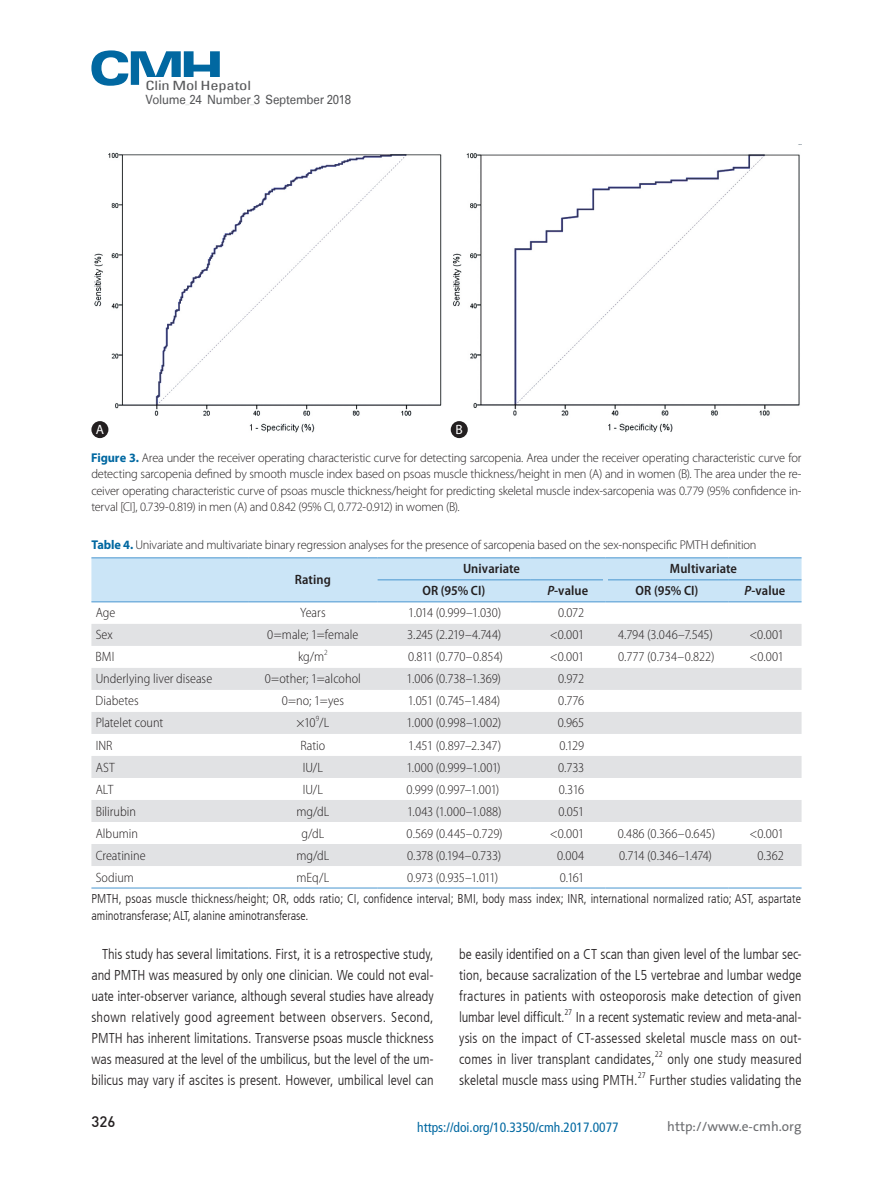
<style>
.page{position:relative;width:893px;height:1191px;background:#fff}
.page>*{position:absolute;margin:0;border:0;box-sizing:border-box;transform-origin:0 0}
.t1{font:15px "Dinmed";color:#231f20}
.t2{font:300 condensed 14.25px/21px "Frutiger LT";letter-spacing:.005em;color:#231f20;text-align:justify}
.t3{font:300 semi-condensed 13.5px "Myriad Pro";color:#231f20}
.t4{font:600 semi-condensed 13.5px "Myriad Pro";letter-spacing:.005em;color:#231f20}
.t5{font:condensed 13.5px "Frutiger LT";color:#0168a1}
.t6{font:300 semi-condensed 13.5px "Myriad Pro";letter-spacing:-.02em;color:#231f20}
.t7{font:13.5px "The Sans";color:#6c6d70}
.t8{font:300 semi-condensed 13.5px "Myriad Pro";letter-spacing:-.04em;color:#231f20}
.t9{font:300 semi-condensed 13.5px "Myriad Pro";letter-spacing:-.03em;color:#231f20}
.t10{font:300 semi-condensed 13.5px "Myriad Pro";letter-spacing:-.025em;color:#231f20}
.t11{font:13.5px "Myriad Pro";color:#fff}
.t12{font:300 12.75px/16.5px "Myriad Pro";letter-spacing:-.02em;color:#231f20;text-align:justify}
.t13{font:300 condensed 12.75px/16.5px "Frutiger LT";letter-spacing:.01em;color:#231f20}
.t14{font:12.75px/14.2px "Univers";letter-spacing:-.02em;color:#57585a;scale:.9 1}
.t15{font:300 condensed 8.25px "Frutiger LT";color:#231f20}
.t16{font:300 semi-condensed 7.8px "Myriad Pro";color:#231f20}
.s1{font-stretch:condensed}
.s2{font-size:9px;color:#bcbdc0}
.s3{font-weight:700;color:#0168a1}
.s4{font-style:italic}
</style>
<div class="page">
<svg style="left:91px;top:50px;width:129px;height:36px"></svg>
<div style="left:144px;top:77px;width:83px;height:16px;background:#fff"></div>
<img style="left:92px;top:152px;width:350px;height:284px">
<img style="left:451px;top:153px;width:349px;height:284px">
<div style="left:91px;top:421px;width:17px;height:17px;background:#231f20;border-radius:50%"></div>
<div style="left:451px;top:421px;width:17px;height:17px;background:#231f20;border-radius:50%"></div>
<svg style="left:91px;top:624px;width:710px;height:242px;fill:#e1e2e4"></svg>
<hr style="left:91px;top:557px;width:157px;height:1px;background:#4895d0">
<hr style="left:248px;top:557px;width:130px;height:1px;background:#4895d0">
<hr style="left:378px;top:557px;width:152px;height:1px;background:#4895d0">
<hr style="left:530px;top:557px;width:75px;height:1px;background:#4895d0">
<hr style="left:605px;top:557px;width:123px;height:1px;background:#4895d0">
<hr style="left:728px;top:557px;width:73px;height:1px;background:#4895d0">
<hr style="left:91px;top:887px;width:157px;height:1px;background:#4895d0">
<hr style="left:248px;top:887px;width:130px;height:1px;background:#4895d0">
<hr style="left:378px;top:887px;width:152px;height:1px;background:#4895d0">
<hr style="left:530px;top:887px;width:75px;height:1px;background:#4895d0">
<hr style="left:605px;top:887px;width:123px;height:1px;background:#4895d0">
<hr style="left:728px;top:887px;width:73px;height:1px;background:#4895d0">
<svg style="left:91px;top:558px;width:710px;height:44px;background:#c6e2f5"></svg>
<p class="t14" style="left:145px;top:78px;width:230px"><span class="s1">Clin Mol Hepatol<br></span>Volume<span class="s2">_</span>24 Number<span class="s2">_</span>3 September 2018</p>
<p class="t11" style="left:96px;top:421px;width:10px">A</p>
<p class="t11" style="left:456px;top:421px;width:9px">B</p>
<p class="t12" style="left:91px;top:449px;width:712px"><span class="s3">Figure 3.</span> Area under the receiver operating characteristic curve for detecting sarcopenia. Area under the receiver operating characteristic curve for detecting sarcopenia defined by smooth muscle index based on psoas muscle thickness/height in men (A) and in women (B). The area under the re&shy;ceiver operating characteristic curve of psoas muscle thickness/height for predicting skeletal muscle index-sarcopenia was 0.779 (95% confidence in&shy;terval [CI], 0.739-0.819) in men (A) and 0.842 (95% CI, 0.772-0.912) in women (B).</p>
<p class="t12" style="left:91px;top:537px;width:667px"><span class="s3">Table 4.</span> Univariate and multivariate binary regression analyses for the presence of sarcopenia based on the sex-nonspecific PMTH definition</p>
<p class="t4" style="left:295px;top:571px;width:38px">Rating</p>
<p class="t4" style="left:463px;top:560px;width:59px">Univariate</p>
<p class="t4" style="left:670px;top:560px;width:69px">Multivariate</p>
<p class="t4" style="left:422px;top:582px;width:64px">OR (95% CI)</p>
<p class="t4" style="left:547px;top:582px;width:42px"><span class="s4">P</span>-value</p>
<p class="t4" style="left:636px;top:582px;width:64px">OR (95% CI)</p>
<p class="t4" style="left:745px;top:582px;width:42px"><span class="s4">P</span>-value</p>
<p class="t3" style="left:96px;top:605px;width:21px">Age</p>
<p class="t3" style="left:300px;top:605px;width:27px">Years</p>
<p class="t3" style="left:408px;top:605px;width:95px">1.014 (0.999–1.030)</p>
<p class="t3" style="left:558px;top:605px;width:28px">0.072</p>
<p class="t3" style="left:96px;top:627px;width:19px">Sex</p>
<p class="t3" style="left:267px;top:627px;width:93px">0=male; 1=female</p>
<p class="t8" style="left:407px;top:627px;width:96px">3.245 (2.219–4.744)</p>
<p class="t3" style="left:550px;top:627px;width:36px">&lt;0.001</p>
<p class="t3" style="left:618px;top:627px;width:96px">4.794 (3.046–7.545)</p>
<p class="t3" style="left:749px;top:627px;width:36px">&lt;0.001</p>
<p class="t3" style="left:96px;top:649px;width:20px">BMI</p>
<p class="t3" style="left:298px;top:649px;width:28px">kg/m</p>
<p class="t16" style="left:324px;top:648px;width:5px">2</p>
<p class="t3" style="left:408px;top:649px;width:97px">0.811 (0.770–0.854)</p>
<p class="t3" style="left:550px;top:649px;width:36px">&lt;0.001</p>
<p class="t3" style="left:618px;top:649px;width:98px">0.777 (0.734–0.822)</p>
<p class="t3" style="left:749px;top:649px;width:36px">&lt;0.001</p>
<p class="t3" style="left:96px;top:671px;width:118px">Underlying liver disease</p>
<p class="t3" style="left:265px;top:671px;width:98px">0=other; 1=alcohol</p>
<p class="t3" style="left:407px;top:671px;width:96px">1.006 (0.738–1.369)</p>
<p class="t3" style="left:558px;top:671px;width:28px">0.972</p>
<p class="t3" style="left:96px;top:693px;width:45px">Diabetes</p>
<p class="t3" style="left:282px;top:693px;width:64px">0=no; 1=yes</p>
<p class="t3" style="left:408px;top:693px;width:94px">1.051 (0.745–1.484)</p>
<p class="t3" style="left:558px;top:693px;width:27px">0.776</p>
<p class="t3" style="left:96px;top:715px;width:69px">Platelet count</p>
<p class="t3" style="left:296px;top:715px;width:34px">×10 /L</p>
<p class="t16" style="left:316px;top:714px;width:5px">9</p>
<p class="t3" style="left:406px;top:715px;width:96px">1.000 (0.998–1.002)</p>
<p class="t3" style="left:558px;top:715px;width:28px">0.965</p>
<p class="t3" style="left:96px;top:737px;width:18px">INR</p>
<p class="t3" style="left:300px;top:737px;width:26px">Ratio</p>
<p class="t6" style="left:408px;top:737px;width:94px">1.451 (0.897–2.347)</p>
<p class="t3" style="left:559px;top:737px;width:26px">0.129</p>
<p class="t3" style="left:96px;top:759px;width:21px">AST</p>
<p class="t3" style="left:303px;top:759px;width:22px">IU/L</p>
<p class="t3" style="left:406px;top:759px;width:96px">1.000 (0.999–1.001)</p>
<p class="t3" style="left:558px;top:759px;width:28px">0.733</p>
<p class="t3" style="left:96px;top:781px;width:19px">ALT</p>
<p class="t3" style="left:303px;top:781px;width:22px">IU/L</p>
<p class="t3" style="left:407px;top:781px;width:94px">0.999 (0.997–1.001)</p>
<p class="t3" style="left:559px;top:781px;width:27px">0.316</p>
<p class="t3" style="left:96px;top:803px;width:42px">Bilirubin</p>
<p class="t3" style="left:296px;top:803px;width:35px">mg/dL</p>
<p class="t3" style="left:407px;top:803px;width:96px">1.043 (1.000–1.088)</p>
<p class="t3" style="left:558px;top:803px;width:27px">0.051</p>
<p class="t3" style="left:96px;top:825px;width:44px">Albumin</p>
<p class="t3" style="left:301px;top:825px;width:24px">g/dL</p>
<p class="t3" style="left:407px;top:825px;width:98px">0.569 (0.445–0.729)</p>
<p class="t3" style="left:550px;top:825px;width:36px">&lt;0.001</p>
<p class="t3" style="left:618px;top:825px;width:99px">0.486 (0.366–0.645)</p>
<p class="t3" style="left:749px;top:825px;width:36px">&lt;0.001</p>
<p class="t3" style="left:96px;top:847px;width:51px">Creatinine</p>
<p class="t3" style="left:296px;top:847px;width:35px">mg/dL</p>
<p class="t6" style="left:407px;top:847px;width:96px">0.378 (0.194–0.733)</p>
<p class="t3" style="left:557px;top:847px;width:29px">0.004</p>
<p class="t9" style="left:619px;top:847px;width:94px">0.714 (0.346–1.474)</p>
<p class="t3" style="left:757px;top:847px;width:28px">0.362</p>
<p class="t3" style="left:96px;top:869px;width:40px">Sodium</p>
<p class="t3" style="left:296px;top:869px;width:34px">mEq/L</p>
<p class="t10" style="left:407px;top:869px;width:93px">0.973 (0.935–1.011)</p>
<p class="t3" style="left:560px;top:869px;width:26px">0.161</p>
<p class="t13" style="left:91px;top:890px;width:711px">PMTH, psoas muscle thickness/height; OR, odds ratio; CI, confidence interval; BMI, body mass index; INR, international normalized ratio; AST, aspartate aminotransferase; ALT, alanine aminotransferase.</p>
<p class="t2" style="left:91px;top:944px;width:344px;text-indent:11px">This study has several limitations. First, it is a retrospective study, and PMTH was measured by only one clinician. We could not eval&shy;uate inter-observer variance, although several studies have already shown relatively good agreement between observers. Second, PMTH has inherent limitations. Transverse psoas muscle thickness was measured at the level of the umbilicus, but the level of the um&shy;bilicus may vary if ascites is present. However, umbilical level can</p>
<p class="t2" style="left:459px;top:944px;width:344px">be easily identified on a CT scan than given level of the lumbar sec&shy;tion, because sacralization of the L5 vertebrae and lumbar wedge fractures in patients with osteoporosis make detection of given lumbar level difficult.</p>
<p class="t15" style="left:564px;top:1007px;width:9px">27</p>
<p class="t2" style="left:459px;top:1007px;width:344px;text-indent:116px">In a recent systematic review and meta-anal&shy;ysis on the impact of CT-assessed skeletal muscle mass on out&shy;comes in liver transplant candidates,</p>
<p class="t15" style="left:655px;top:1049px;width:10px">22</p>
<p class="t2" style="left:667px;top:1049px;width:136px">only one study measured</p>
<p class="t2" style="left:459px;top:1070px;width:180px">skeletal muscle mass using PMTH.</p>
<p class="t15" style="left:638px;top:1070px;width:9px">27</p>
<p class="t2" style="left:649px;top:1070px;width:154px">Further studies validating the</p>
<p class="t1" style="left:91px;top:1112px;width:25px">326</p>
<p class="t7" style="left:667px;top:1115px;width:136px">http://www.e-cmh.org</p>
<p class="t5" style="left:417px;top:1119px;width:203px">https://doi.org/10.3350/cmh.2017.0077</p>
</div>
